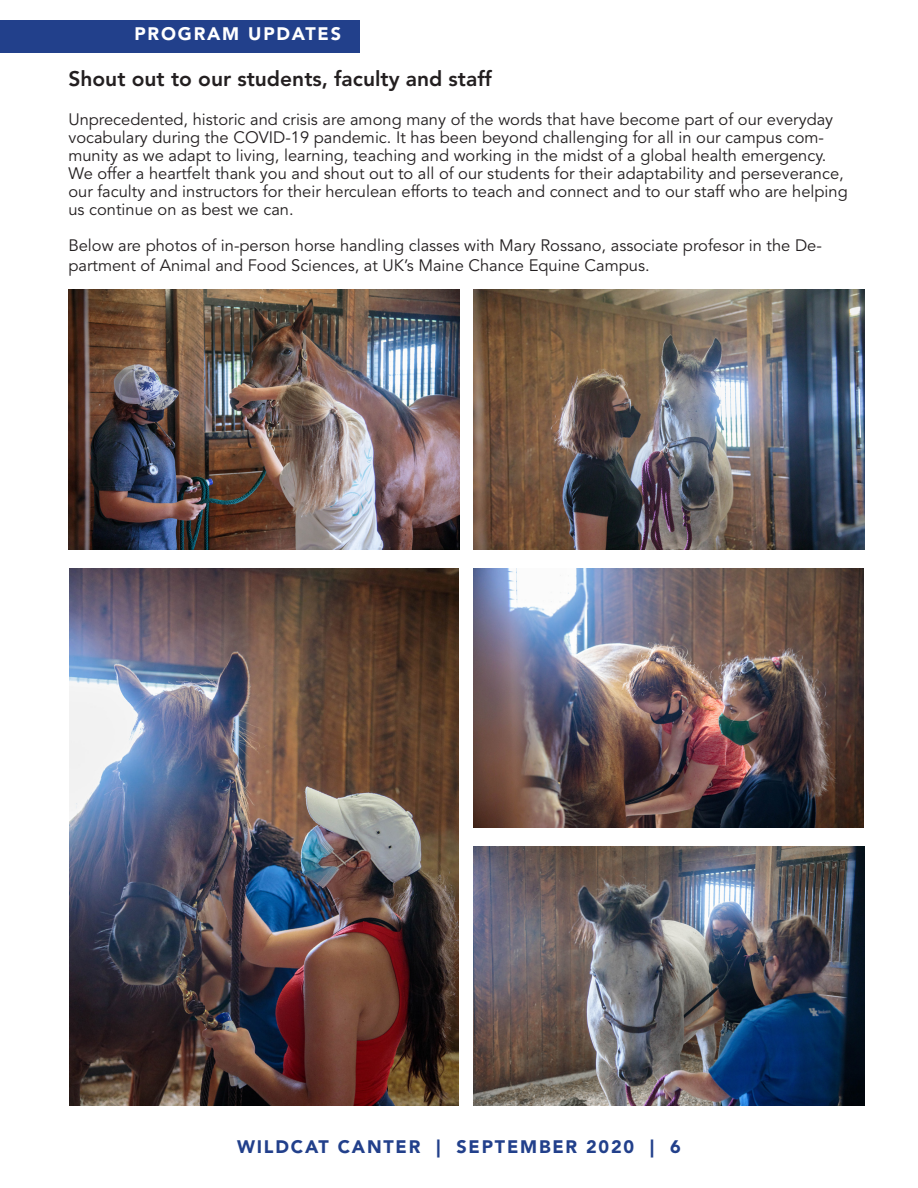
<style>
.page{position:relative;width:918px;height:1188px;background:#fff}
.page>*{position:absolute;margin:0;border:0;box-sizing:border-box;transform-origin:0 0}
.t1{font:800 21px "Avenir LT Std";color:#231f20}
.t2{font:900 18px "Avenir LT Std";letter-spacing:.1em;color:#22408b}
.t3{font:900 18px "Avenir LT Std";letter-spacing:.1em;color:#fff}
.t4{font:16.5px/18px "Avenir LT Std";color:#231f20}
</style>
<div class="page">
<div style="left:0;top:20px;width:360px;height:32px;background:#22408b"></div>
<img style="left:68px;top:290px;width:391px;height:260px">
<img style="left:473px;top:290px;width:391px;height:260px">
<img style="left:474px;top:568px;width:390px;height:260px">
<img style="left:474px;top:846px;width:390px;height:260px">
<img style="left:70px;top:568px;width:389px;height:538px">
<p class="t3" style="left:134px;top:23px;width:208px">PROGRAM UPDATES</p>
<p class="t1" style="left:68px;top:66px;width:425px">Shout out to our students, faculty and staff</p>
<p class="t4" style="left:68px;top:111px;width:766px">Unprecedented, historic and crisis are among many of the words that have become part of our everyday vocabulary during the COVID-19 pandemic. It has been beyond challenging for all in our campus com&shy;munity as we adapt to living, learning, teaching and working in the midst of a global health emergency.</p>
<p class="t4" style="left:68px;top:165px;width:781px">We offer a heartfelt thank you and shout out to all of our students for their adaptability and perseverance, our faculty and instructors for their herculean efforts to teach and connect and to our staff who are helping us continue on as best we can.</p>
<p class="t4" style="left:68px;top:236px;width:755px;line-height:19.8px">Below are photos of in-person horse handling classes with Mary Rossano, associate profesor in the De&shy;partment of Animal and Food Sciences, at UK’s Maine Chance Equine Campus.</p>
<p class="t2" style="left:237px;top:1136px;width:445px">WILDCAT CANTER | SEPTEMBER 2020 | 6</p>
</div>
